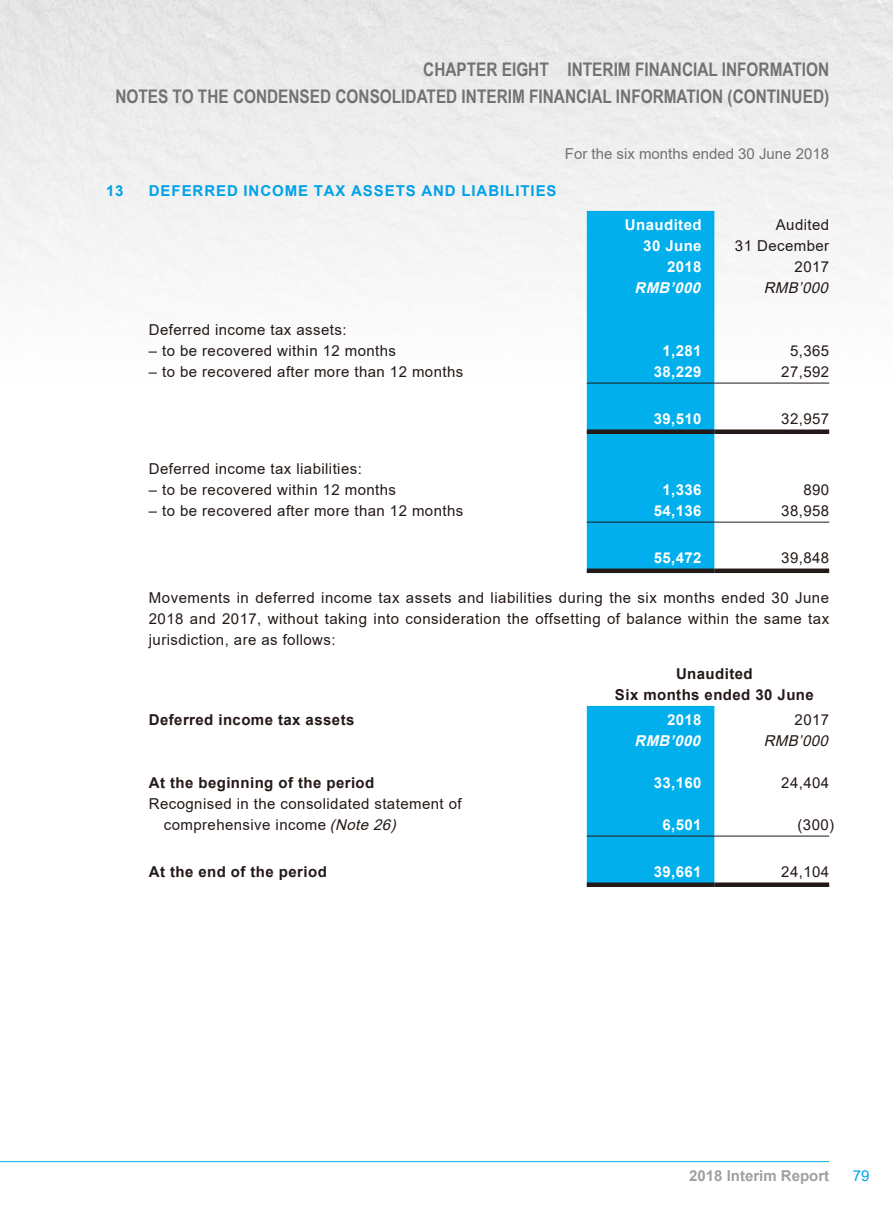
<style>
.page{position:relative;width:893px;height:1212px;background:#fff}
.page>*{position:absolute;margin:0;border:0;box-sizing:border-box;transform-origin:0 0}
.t1{font:700 18.75px/26.7px "Arial Narrow";color:#727272;text-align:right}
._50_Table_Body{font:15px/21px "Arial";letter-spacing:.03em;color:#231916}
._00_Body_text{font:15px/21px "Arial";letter-spacing:.03em;color:#231916;text-align:justify}
._50_Table_Body-2{font:700 15px "Arial";letter-spacing:.03em;color:#231916}
._50_Table_Body-3{font:700 15px "Arial";letter-spacing:.03em;color:#fff}
._01_Heading_1{font:700 15px "Arial";letter-spacing:.065em;color:#00a1e9}
.t2{font:15px "Arial";color:#727272}
.t3{font:700 15px "Arial";color:#a0a0a1}
._50_Table_Body-4{font:italic 700 15px "Arial";color:#fff}
._50_Table_Body-5{font:italic 15px "Arial";color:#231916}
.t4{font:15px "Arial";color:#00a1e9}
.s1{font-style:italic}
</style>
<div class="page">
<hr style="left:0;top:1161px;width:829px;height:1px;background:#00afec">
<div style="left:587px;top:211px;width:127px;height:357px;background:#00afec"></div>
<hr style="left:587px;top:383px;width:127px;height:1px;background:#231916">
<hr style="left:714px;top:383px;width:115px;height:1px;background:#231916">
<div style="left:587px;top:429px;width:127px;height:5px;background:#231916"></div>
<div style="left:714px;top:429px;width:115px;height:5px;background:#231916"></div>
<hr style="left:587px;top:522px;width:127px;height:1px;background:#231916">
<hr style="left:714px;top:522px;width:115px;height:1px;background:#231916">
<div style="left:587px;top:568px;width:127px;height:5px;background:#231916"></div>
<div style="left:714px;top:568px;width:115px;height:5px;background:#231916"></div>
<div style="left:587px;top:706px;width:127px;height:176px;background:#00afec"></div>
<hr style="left:587px;top:836px;width:127px;height:1px;background:#231916">
<hr style="left:714px;top:836px;width:115px;height:1px;background:#231916">
<div style="left:587px;top:882px;width:127px;height:5px;background:#231916"></div>
<div style="left:714px;top:882px;width:115px;height:5px;background:#231916"></div>
<p class="t1" style="left:115px;top:56px;width:715px">CHAPTER EIGHT INTERIM FINANCIAL INFORMATION<br>NOTES TO THE CONDENSED CONSOLIDATED INTERIM FINANCIAL INFORMATION (CONTINUED)</p>
<p class="t2" style="left:565px;top:143px;width:266px">For the six months ended 30 June 2018</p>
<p class="_01_Heading_1" style="left:106px;top:180px;width:19px">13</p>
<p class="_01_Heading_1" style="left:149px;top:180px;width:409px">DEFERRED INCOME TAX ASSETS AND LIABILITIES</p>
<p class="_50_Table_Body-3" style="left:625px;top:214px;width:78px">Unaudited</p>
<p class="_50_Table_Body" style="left:776px;top:214px;width:55px">Audited</p>
<p class="_50_Table_Body-3" style="left:643px;top:235px;width:60px">30 June</p>
<p class="_50_Table_Body-3" style="left:667px;top:256px;width:36px">2018</p>
<p class="_50_Table_Body" style="left:735px;top:235px;width:96px">31 December</p>
<p class="_50_Table_Body" style="left:795px;top:256px;width:36px">2017</p>
<p class="_50_Table_Body-4" style="left:634px;top:277px;width:72px">RMB’000</p>
<p class="_50_Table_Body-5" style="left:764px;top:277px;width:70px">RMB’000</p>
<p class="_50_Table_Body" style="left:149px;top:319px;width:199px">Deferred income tax assets:</p>
<p class="_50_Table_Body" style="left:149px;top:340px;width:249px">– to be recovered within 12 months</p>
<p class="_50_Table_Body-3" style="left:662px;top:340px;width:41px">1,281</p>
<p class="_50_Table_Body" style="left:790px;top:340px;width:41px">5,365</p>
<p class="_50_Table_Body" style="left:149px;top:361px;width:316px">– to be recovered after more than 12 months</p>
<p class="_50_Table_Body-3" style="left:654px;top:361px;width:49px">38,229</p>
<p class="_50_Table_Body" style="left:781px;top:361px;width:49px">27,592</p>
<p class="_50_Table_Body-3" style="left:654px;top:408px;width:49px">39,510</p>
<p class="_50_Table_Body" style="left:781px;top:408px;width:49px">32,957</p>
<p class="_50_Table_Body" style="left:149px;top:458px;width:215px">Deferred income tax liabilities:</p>
<p class="_50_Table_Body" style="left:149px;top:479px;width:249px">– to be recovered within 12 months</p>
<p class="_50_Table_Body-3" style="left:662px;top:479px;width:41px">1,336</p>
<p class="_50_Table_Body" style="left:803px;top:479px;width:27px">890</p>
<p class="_50_Table_Body" style="left:149px;top:500px;width:316px">– to be recovered after more than 12 months</p>
<p class="_50_Table_Body-3" style="left:654px;top:500px;width:49px">54,136</p>
<p class="_50_Table_Body" style="left:781px;top:500px;width:49px">38,958</p>
<p class="_50_Table_Body-3" style="left:654px;top:547px;width:49px">55,472</p>
<p class="_50_Table_Body" style="left:781px;top:547px;width:49px">39,848</p>
<p class="_00_Body_text" style="left:149px;top:587px;width:682px">Movements in deferred income tax assets and liabilities during the six months ended 30 June 2018 and 2017, without taking into consideration the offsetting of balance within the same tax jurisdiction, are as follows:</p>
<p class="_50_Table_Body-2" style="left:676px;top:663px;width:78px">Unaudited</p>
<p class="_50_Table_Body-2" style="left:615px;top:684px;width:200px">Six months ended 30 June</p>
<p class="_50_Table_Body-2" style="left:149px;top:709px;width:207px">Deferred income tax assets</p>
<p class="_50_Table_Body-3" style="left:667px;top:709px;width:36px">2018</p>
<p class="_50_Table_Body" style="left:795px;top:709px;width:36px">2017</p>
<p class="_50_Table_Body-4" style="left:634px;top:730px;width:72px">RMB’000</p>
<p class="_50_Table_Body-5" style="left:764px;top:730px;width:70px">RMB’000</p>
<p class="_50_Table_Body-2" style="left:149px;top:772px;width:227px">At the beginning of the period</p>
<p class="_50_Table_Body-3" style="left:654px;top:772px;width:49px">33,160</p>
<p class="_50_Table_Body" style="left:781px;top:772px;width:49px">24,404</p>
<p class="_50_Table_Body" style="left:164px;top:793px;width:299px;text-indent:-15px">Recognised in the consolidated statement of comprehensive income <span class="s1">(Note 26)</span></p>
<p class="_50_Table_Body-3" style="left:662px;top:814px;width:41px">6,501</p>
<p class="_50_Table_Body" style="left:797px;top:814px;width:38px">(300)</p>
<p class="_50_Table_Body-2" style="left:149px;top:861px;width:180px">At the end of the period</p>
<p class="_50_Table_Body-3" style="left:654px;top:861px;width:49px">39,661</p>
<p class="_50_Table_Body" style="left:781px;top:861px;width:49px">24,104</p>
<p class="t3" style="left:689px;top:1165px;width:142px">2018 Interim Report</p>
<p class="t4" style="left:853px;top:1165px;width:18px">79</p>
</div>
